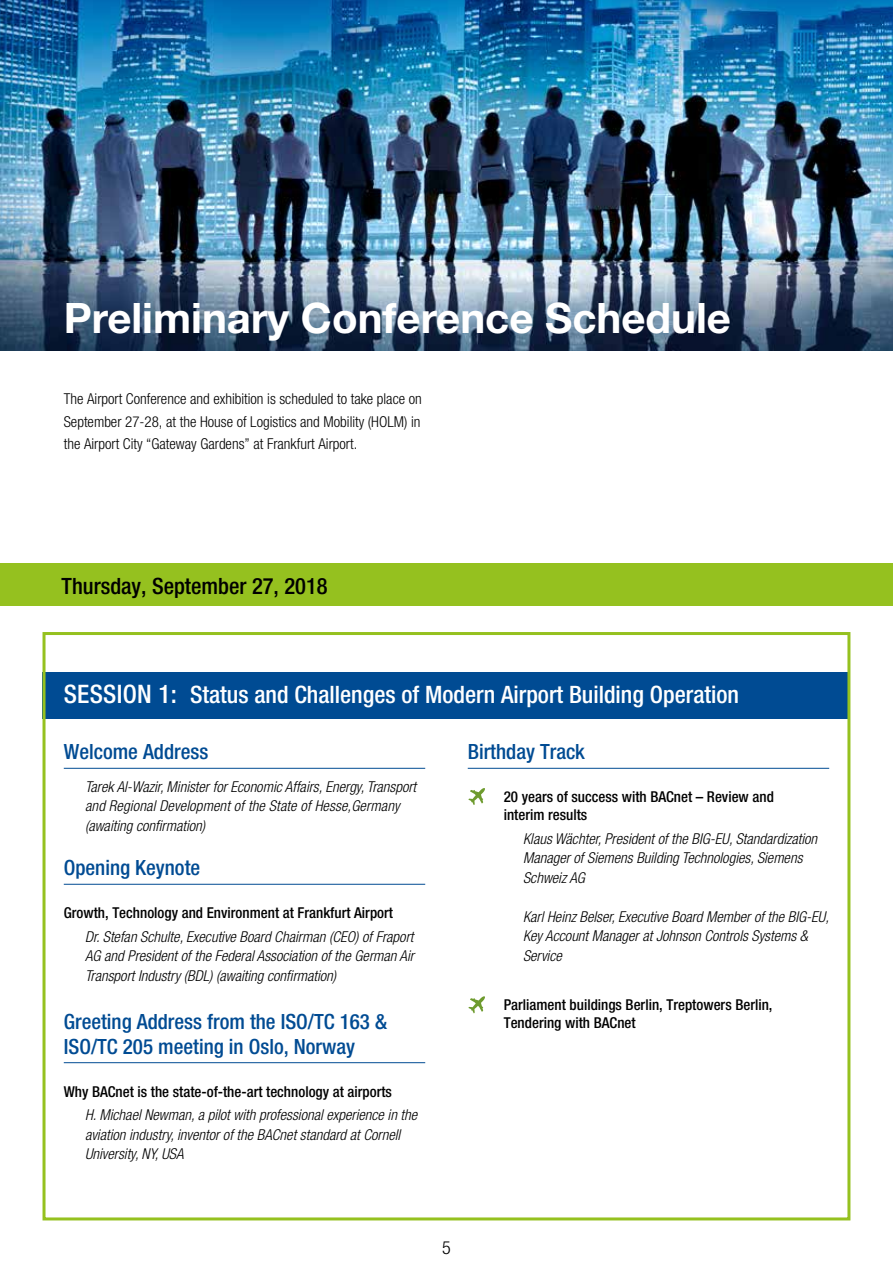
<style>
.page{position:relative;width:893px;height:1263px;background:#fff}
.page>*{position:absolute;margin:0;border:0;box-sizing:border-box;transform-origin:0 0}
.t1{font:700 42px "Helvetica Neue";color:#fff}
.t2{font:500 condensed 24px "Helvetica Neue";color:#fff}
.t3{font:500 condensed 22.5px "Helvetica Neue";color:#000}
.t4{font:500 condensed 21px/25.2px "Helvetica Neue";color:#004b93}
.t5{font:300 condensed 18px "Helvetica Neue LT Std";color:#000}
.t6{font:italic 300 condensed 15px/19.5px "Helvetica Neue LT Std";color:#000}
.t7{font:500 condensed 15px/18px "Helvetica Neue";color:#000}
.t8{font:300 condensed 15px/22.5px "Helvetica Neue";color:#000;text-align:justify}
.s1{font-size:25.5px}
</style>
<div class="page">
<div style="left:43px;top:672px;width:807px;height:46px;background:#004b93"></div>
<img style="left:0;top:0;width:893px;height:351px">
<div style="left:0;top:563px;width:893px;height:43px;background:#95c11f"></div>
<div style="left:43px;top:632px;width:807px;height:588px;border:3px solid #95c11f"></div>
<hr style="left:64px;top:768px;width:361px;height:1px;background:#004b93">
<hr style="left:64px;top:884px;width:361px;height:1px;background:#004b93">
<hr style="left:64px;top:1062px;width:361px;height:1px;background:#004b93">
<hr style="left:468px;top:768px;width:361px;height:1px;background:#004b93">
<svg style="left:468px;top:788px;width:17px;height:17px"></svg>
<svg style="left:468px;top:996px;width:17px;height:17px"></svg>
<h1 class="t1" style="left:64px;top:292px;width:669px">Preliminary Conference Schedule</h1>
<p class="t8" style="left:64px;top:387px;width:360px">The Airport Conference and exhibition is scheduled to take place on September 27-28, at the House of Logistics and Mobility (HOLM) in the Airport City “Gateway Gardens” at Frankfurt Airport.</p>
<h3 class="t3" style="left:62px;top:572px;width:267px">Thursday, September 27, 2018</h3>
<h2 class="t2" style="left:64px;top:680px;width:677px"><span class="s1">SESSION 1:</span> Status and Challenges of Modern Airport Building Operation</h2>
<h3 class="t4" style="left:64px;top:739px;width:146px">Welcome Address</h3>
<p class="t6" style="left:85px;top:777px;width:333px">Tarek Al-Wazir, Minister for Economic Affairs, Energy, Transport and Regional Development of the State of Hesse,Germany (awaiting confirmation)</p>
<h3 class="t4" style="left:64px;top:855px;width:138px">Opening Keynote</h3>
<p class="t7" style="left:64px;top:904px;width:331px">Growth, Technology and Environment at Frankfurt Airport</p>
<p class="t6" style="left:85px;top:927px;width:330px;text-align:justify">Dr. Stefan Schulte, Executive Board Chairman (CEO) of Fraport AG and President of the Federal Association of the German Air Transport Industry (BDL) (awaiting confirmation)</p>
<h3 class="t4" style="left:64px;top:1008px;width:325px">Greeting Address from the ISO/TC 163 &amp;<br>ISO/TC 205 meeting in Oslo, Norway</h3>
<p class="t7" style="left:64px;top:1082px;width:330px">Why BACnet is the state-of-the-art technology at airports</p>
<p class="t6" style="left:85px;top:1106px;width:334px">H. Michael Newman, a pilot with professional experience in the aviation industry, inventor of the BACnet standard at Cornell<br>University, NY, USA</p>
<h3 class="t4" style="left:468px;top:739px;width:119px">Birthday Track</h3>
<p class="t7" style="left:504px;top:788px;width:272px">20 years of success with BACnet – Review and interim results</p>
<p class="t6" style="left:523px;top:829px;width:296px">Klaus Wächter, President of the BIG-EU, Standardization<br>Manager of Siemens Building Technologies, Siemens<br>Schweiz AG</p>
<p class="t6" style="left:523px;top:907px;width:307px">Karl Heinz Belser, Executive Board Member of the BIG-EU,<br>Key Account Manager at Johnson Controls Systems &amp;<br>Service</p>
<p class="t7" style="left:504px;top:996px;width:270px">Parliament buildings Berlin, Treptowers Berlin,<br>Tendering with BACnet</p>
<p class="t5" style="left:442px;top:1237px;width:10px">5</p>
</div>
